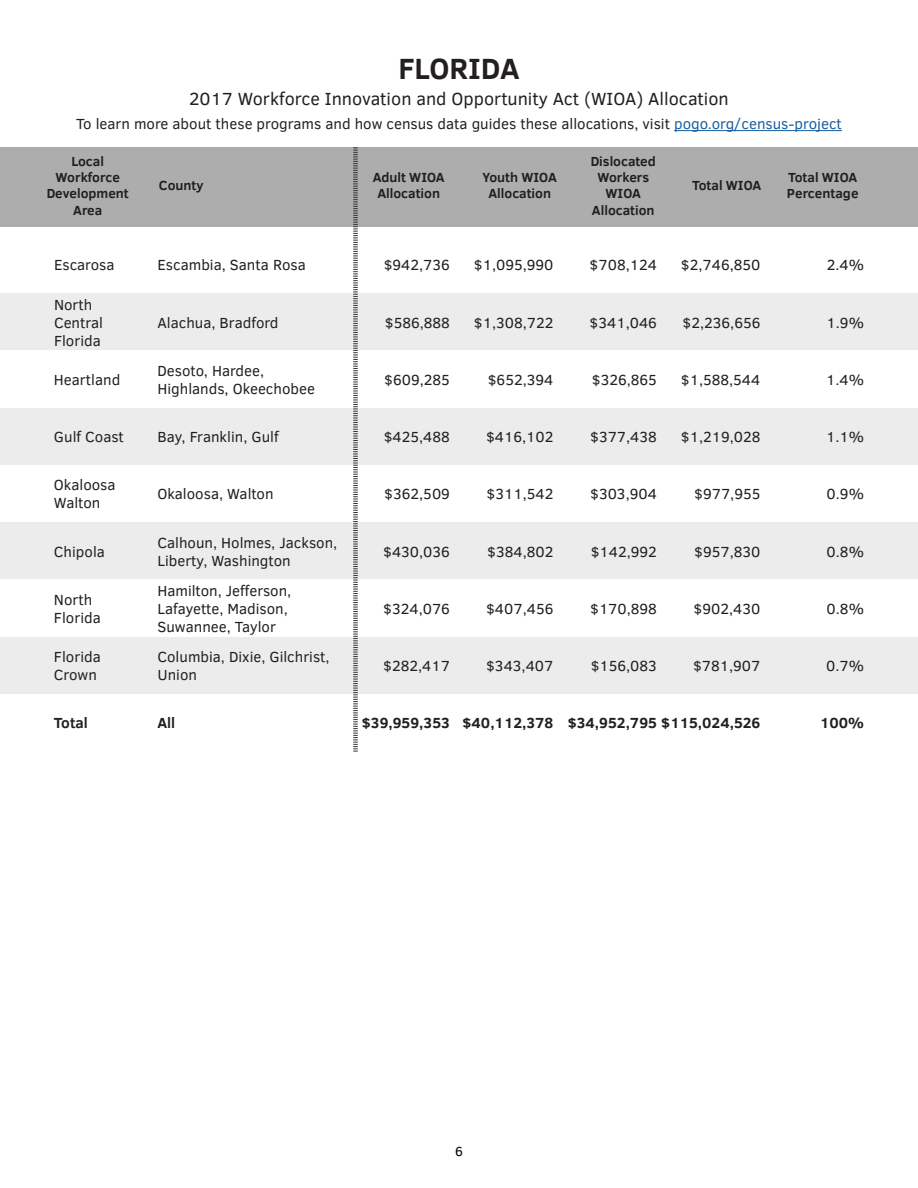
<style>
.page{position:relative;width:918px;height:1188px;background:#fff}
.page>*{position:absolute;margin:0;border:0;box-sizing:border-box;transform-origin:0 0}
.State{font:700 30px "Clear Sans";color:#231f20}
.t1{font:18px "Clear Sans";color:#231f20}
.lwda_county{font:15px/18px "Clear Sans";color:#231f20}
.data{font:15px "Clear Sans";color:#231f20}
.data-2{font:700 15px "Clear Sans";color:#231f20}
.lwda_county-2{font:700 15px "Clear Sans";color:#231f20}
.t2{font:700 13.5px/16.2px "Clear Sans";color:#231f20;text-align:center}
.t3{font:13.5px "Clear Sans";color:#000}
.s1{color:#175d9e}
</style>
<div class="page">
<div style="left:0;top:294px;width:918px;height:56px;background:#ececec"></div>
<div style="left:0;top:408px;width:918px;height:56px;background:#ececec"></div>
<div style="left:0;top:523px;width:918px;height:56px;background:#ececec"></div>
<div style="left:0;top:637px;width:918px;height:56px;background:#ececec"></div>
<div style="left:0;top:147px;width:918px;height:80px;background:#adadad"></div>
<hr style="left:674px;top:130px;width:168px;height:1px;background:#175d9e">
<svg style="left:352px;top:147px;width:7px;height:605px"></svg>
<p class="State" style="left:398px;top:47px;width:123px">FLORIDA</p>
<p class="t1" style="left:189px;top:87px;width:541px">2017 Workforce Innovation and Opportunity Act (WIOA) Allocation</p>
<p class="lwda_county" style="left:76px;top:115px;width:767px">To learn more about these programs and how census data guides these allocations, visit <span class="s1">pogo.org/census-project</span></p>
<p class="t2" style="left:47px;top:153px;width:84px">Local<br>Workforce<br>Development<br>Area</p>
<p class="t2" style="left:159px;top:177px;width:46px">County</p>
<p class="t2" style="left:373px;top:169px;width:74px">Adult WIOA<br>Allocation</p>
<p class="t2" style="left:483px;top:169px;width:76px">Youth WIOA<br>Allocation</p>
<p class="t2" style="left:591px;top:153px;width:67px">Dislocated<br>Workers<br>WIOA<br>Allocation</p>
<p class="t2" style="left:692px;top:177px;width:71px">Total WIOA</p>
<p class="t2" style="left:787px;top:169px;width:73px;text-align:left">Total WIOA<br>Percentage</p>
<p class="lwda_county" style="left:54px;top:256px;width:62px">Escarosa</p>
<p class="lwda_county" style="left:158px;top:256px;width:150px">Escambia, Santa Rosa</p>
<p class="data" style="left:383px;top:255px;width:68px">$942,736</p>
<p class="data" style="left:474px;top:255px;width:81px">$1,095,990</p>
<p class="data" style="left:589px;top:255px;width:69px">$708,124</p>
<p class="data" style="left:681px;top:255px;width:81px">$2,746,850</p>
<p class="data" style="left:827px;top:255px;width:39px">2.4%</p>
<p class="lwda_county" style="left:54px;top:295px;width:51px">North<br>Central<br>Florida</p>
<p class="lwda_county" style="left:158px;top:313px;width:123px">Alachua, Bradford</p>
<p class="data" style="left:384px;top:313px;width:67px">$586,888</p>
<p class="data" style="left:474px;top:313px;width:81px">$1,308,722</p>
<p class="data" style="left:589px;top:313px;width:69px">$341,046</p>
<p class="data" style="left:682px;top:313px;width:80px">$2,236,656</p>
<p class="data" style="left:827px;top:313px;width:39px">1.9%</p>
<p class="lwda_county" style="left:54px;top:371px;width:68px">Heartland</p>
<p class="lwda_county" style="left:157px;top:362px;width:159px">Desoto, Hardee,<br>Highlands, Okeechobee</p>
<p class="data" style="left:384px;top:370px;width:68px">$609,285</p>
<p class="data" style="left:487px;top:370px;width:68px">$652,394</p>
<p class="data" style="left:591px;top:370px;width:67px">$326,865</p>
<p class="data" style="left:681px;top:370px;width:81px">$1,588,544</p>
<p class="data" style="left:826px;top:370px;width:39px">1.4%</p>
<p class="lwda_county" style="left:54px;top:428px;width:71px">Gulf Coast</p>
<p class="lwda_county" style="left:157px;top:428px;width:123px">Bay, Franklin, Gulf</p>
<p class="data" style="left:383px;top:427px;width:68px">$425,488</p>
<p class="data" style="left:486px;top:427px;width:69px">$416,102</p>
<p class="data" style="left:590px;top:427px;width:69px">$377,438</p>
<p class="data" style="left:681px;top:427px;width:81px">$1,219,028</p>
<p class="data" style="left:826px;top:427px;width:39px">1.1%</p>
<p class="lwda_county" style="left:54px;top:476px;width:63px">Okaloosa<br>Walton</p>
<p class="lwda_county" style="left:157px;top:485px;width:118px">Okaloosa, Walton</p>
<p class="data" style="left:384px;top:484px;width:68px">$362,509</p>
<p class="data" style="left:486px;top:484px;width:69px">$311,542</p>
<p class="data" style="left:590px;top:484px;width:69px">$303,904</p>
<p class="data" style="left:694px;top:484px;width:68px">$977,955</p>
<p class="data" style="left:827px;top:484px;width:39px">0.9%</p>
<p class="lwda_county" style="left:54px;top:542px;width:52px">Chipola</p>
<p class="lwda_county" style="left:157px;top:533px;width:181px">Calhoun, Holmes, Jackson,<br>Liberty, Washington</p>
<p class="data" style="left:383px;top:541px;width:69px">$430,036</p>
<p class="data" style="left:487px;top:541px;width:68px">$384,802</p>
<p class="data" style="left:590px;top:541px;width:68px">$142,992</p>
<p class="data" style="left:694px;top:541px;width:68px">$957,830</p>
<p class="data" style="left:827px;top:541px;width:39px">0.8%</p>
<p class="lwda_county" style="left:54px;top:591px;width:48px">North<br>Florida</p>
<p class="lwda_county" style="left:157px;top:582px;width:135px">Hamilton, Jefferson,<br>Lafayette, Madison,<br>Suwannee, Taylor</p>
<p class="data" style="left:383px;top:599px;width:69px">$324,076</p>
<p class="data" style="left:486px;top:599px;width:69px">$407,456</p>
<p class="data" style="left:590px;top:599px;width:69px">$170,898</p>
<p class="data" style="left:693px;top:599px;width:69px">$902,430</p>
<p class="data" style="left:827px;top:599px;width:39px">0.8%</p>
<p class="lwda_county" style="left:54px;top:648px;width:48px">Florida<br>Crown</p>
<p class="lwda_county" style="left:157px;top:648px;width:174px">Columbia, Dixie, Gilchrist,<br>Union</p>
<p class="data" style="left:383px;top:656px;width:69px">$282,417</p>
<p class="data" style="left:486px;top:656px;width:69px">$343,407</p>
<p class="data" style="left:590px;top:656px;width:68px">$156,083</p>
<p class="data" style="left:693px;top:656px;width:69px">$781,907</p>
<p class="data" style="left:826px;top:656px;width:39px">0.7%</p>
<p class="lwda_county-2" style="left:54px;top:712px;width:35px">Total</p>
<p class="lwda_county-2" style="left:157px;top:712px;width:19px">All</p>
<p class="data-2" style="left:362px;top:712px;width:90px">$39,959,353</p>
<p class="data-2" style="left:462px;top:712px;width:93px">$40,112,378</p>
<p class="data-2" style="left:567px;top:712px;width:195px">$34,952,795 $115,024,526</p>
<p class="data-2" style="left:820px;top:712px;width:45px">100%</p>
<p class="t3" style="left:455px;top:1142px;width:9px">6</p>
</div>
